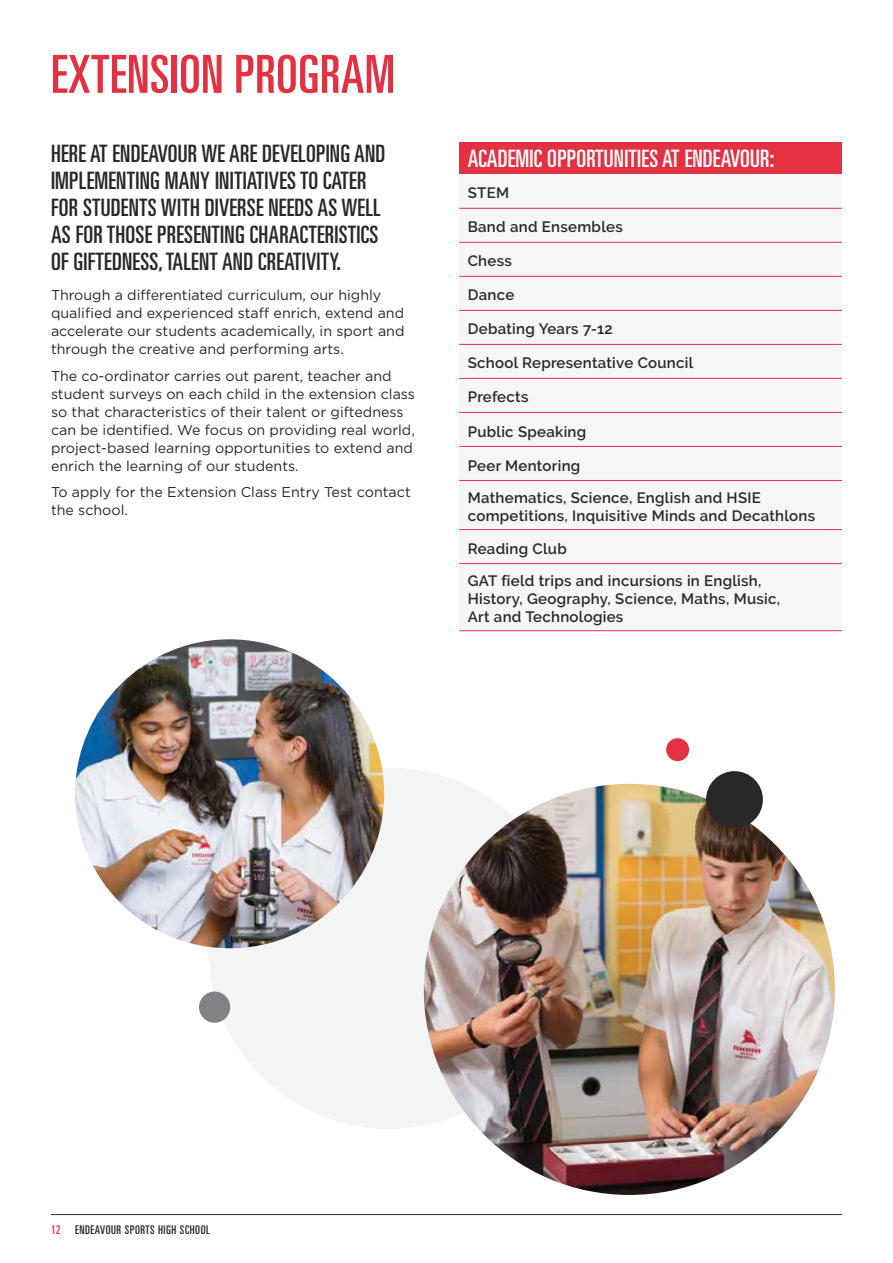
<style>
.page{position:relative;width:893px;height:1263px;background:#fff}
.page>*{position:absolute;margin:0;border:0;box-sizing:border-box;transform-origin:0 0}
.t1{font:ultra-condensed 52.5px "Univers";letter-spacing:.01em;color:#e33142}
.t2{font:ultra-condensed 24px/27px "Univers";letter-spacing:.01em;color:#292829}
.t3{font:ultra-condensed 24px "Univers";letter-spacing:.01em;color:#fff}
.t4{font:600 15px/32.5px "Raleway";letter-spacing:.02em;color:#292829}
.t5{font:14.25px/18px "Gotham";color:#292829}
.t6{font:ultra-condensed 12px "Univers";letter-spacing:.05em;color:#292829}
.s1{color:#e33142}
</style>
<div class="page">
<hr style="left:51px;top:1214px;width:791px;height:1px;background:#292829">
<div style="left:459px;top:142px;width:383px;height:32px;background:#e33142"></div>
<div style="left:459px;top:207px;width:383px;height:358px;background:#f6f6f6"></div>
<hr style="left:459px;top:276px;width:383px;height:1px;background:#e33142">
<hr style="left:459px;top:310px;width:383px;height:1px;background:#e33142">
<hr style="left:459px;top:344px;width:383px;height:1px;background:#e33142">
<hr style="left:459px;top:378px;width:383px;height:1px;background:#e33142">
<hr style="left:459px;top:412px;width:383px;height:1px;background:#e33142">
<hr style="left:459px;top:446px;width:383px;height:1px;background:#e33142">
<hr style="left:459px;top:480px;width:383px;height:1px;background:#e33142">
<hr style="left:459px;top:529px;width:383px;height:1px;background:#e33142">
<hr style="left:459px;top:563px;width:383px;height:1px;background:#e33142">
<hr style="left:459px;top:630px;width:383px;height:1px;background:#e33142">
<hr style="left:459px;top:208px;width:383px;height:1px;background:#e33142">
<hr style="left:459px;top:242px;width:383px;height:1px;background:#e33142">
<div style="left:208px;top:768px;width:362px;height:361px;background:#f3f4f4;border-radius:50%"></div>
<img style="left:424px;top:784px;width:411px;height:411px;border-radius:206px">
<div style="left:666px;top:738px;width:23px;height:23px;background:#e33142;border-radius:50%"></div>
<div style="left:706px;top:771px;width:57px;height:57px;background:#292829;border-radius:50%"></div>
<div style="left:199px;top:991px;width:31px;height:32px;background:#808285;border-radius:50%"></div>
<img style="left:75px;top:639px;width:309px;height:309px;border-radius:154px">
<h1 class="t1" style="left:51px;top:44px;width:345px">EXTENSION PROGRAM</h1>
<h2 class="t2" style="left:51px;top:139px;width:336px">HERE AT ENDEAVOUR WE ARE DEVELOPING AND IMPLEMENTING MANY INITIATIVES TO CATER FOR STUDENTS WITH DIVERSE NEEDS AS WELL AS FOR THOSE PRESENTING CHARACTERISTICS OF GIFTEDNESS, TALENT AND CREATIVITY.</h2>
<p class="t5" style="left:51px;top:286px;width:355px">Through a differentiated curriculum, our highly qualified and experienced staff enrich, extend and accelerate our students academically, in sport and through the creative and performing arts.</p>
<p class="t5" style="left:51px;top:366px;width:365px">The co-ordinator carries out parent, teacher and student surveys on each child in the extension class so that characteristics of their talent or giftedness can be identified. We focus on providing real world, project-based learning opportunities to extend and enrich the learning of our students.</p>
<p class="t5" style="left:51px;top:483px;width:361px">To apply for the Extension Class Entry Test contact the school.</p>
<h2 class="t3" style="left:468px;top:145px;width:308px">ACADEMIC OPPORTUNITIES AT ENDEAVOUR:</h2>
<p class="t4" style="left:468px;top:177px;width:43px">STEM</p>
<p class="t4" style="left:468px;top:211px;width:157px">Band and Ensembles</p>
<p class="t4" style="left:468px;top:245px;width:46px">Chess</p>
<p class="t4" style="left:468px;top:279px;width:48px">Dance</p>
<p class="t4" style="left:468px;top:313px;width:147px">Debating Years 7-12</p>
<p class="t4" style="left:468px;top:347px;width:227px">School Representative Council</p>
<p class="t4" style="left:468px;top:381px;width:62px">Prefects</p>
<p class="t4" style="left:468px;top:415px;width:120px">Public Speaking</p>
<p class="t4" style="left:468px;top:449px;width:295px">Peer Mentoring<br>Mathematics, Science, English and HSIE</p>
<p class="t4" style="left:468px;top:500px;width:349px">competitions, Inquisitive Minds and Decathlons<br>Reading Club<br>GAT field trips and incursions in English,</p>
<p class="t4" style="left:468px;top:590px;width:314px;line-height:18px">History, Geography, Science, Maths, Music,<br>Art and Technologies</p>
<p class="t6" style="left:51px;top:1222px;width:161px"><span class="s1">12</span> ENDEAVOUR SPORTS HIGH SCHOOL</p>
</div>
